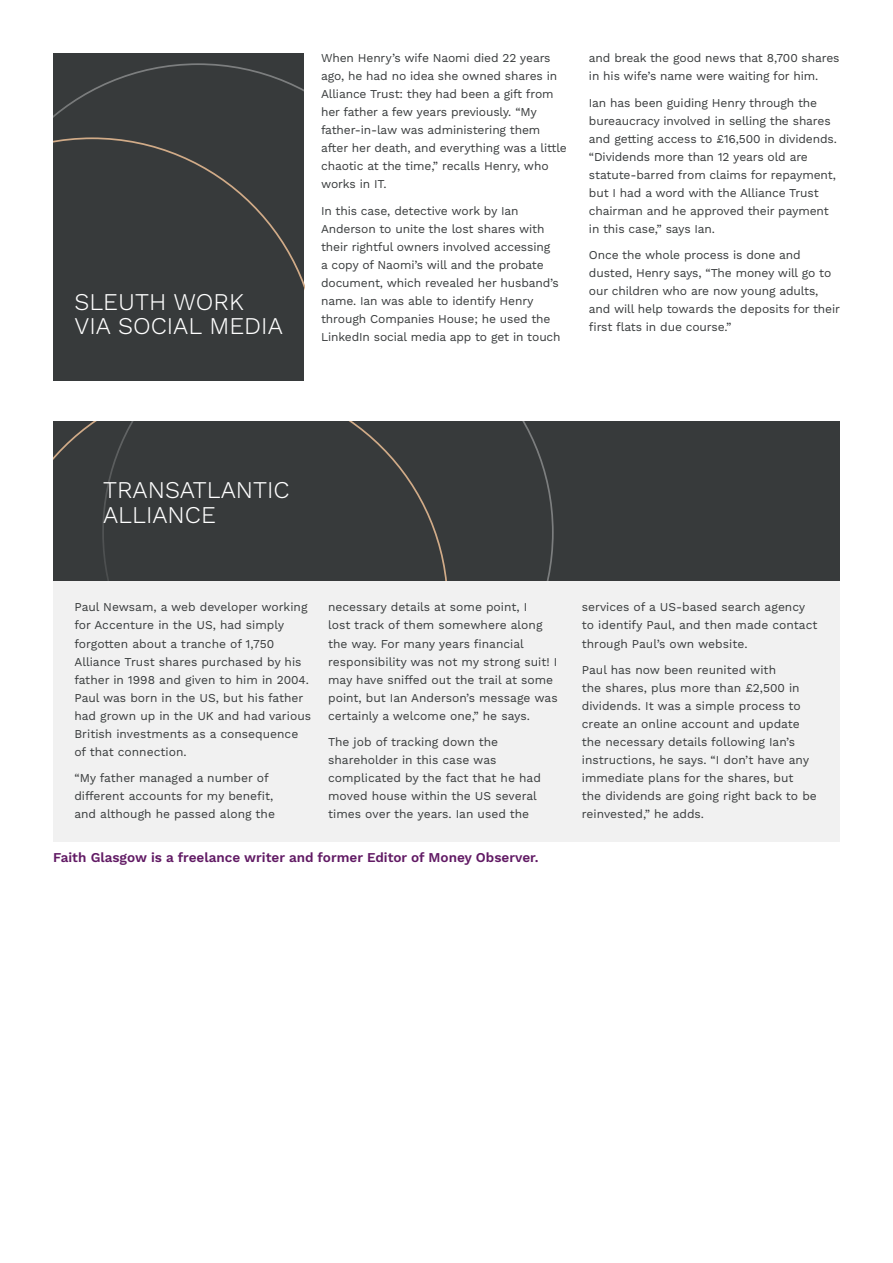
<style>
.page{position:relative;width:893px;height:1263px;background:#fff}
.page>*{position:absolute;margin:0;border:0;box-sizing:border-box;transform-origin:0 0}
.t1{font:300 24px/24px "Work Sans";color:#fff}
.t2{font:600 13.5px "Work Sans";color:#611a64}
.t3{font:12px/18px "Work Sans";letter-spacing:-.01em;color:#373a3b}
</style>
<div class="page">
<div style="left:53px;top:422px;width:787px;height:159px;background:#373a3b"></div>
<svg style="left:523px;top:422px;width:31px;height:159px"></svg>
<svg style="left:53px;top:422px;width:394px;height:159px"></svg>
<div style="left:53px;top:581px;width:787px;height:260px;background:#f1f1f1"></div>
<div style="left:53px;top:53px;width:251px;height:327px;background:#373a3b"></div>
<svg style="left:53px;top:63px;width:251px;height:55px"></svg>
<svg style="left:53px;top:137px;width:251px;height:151px"></svg>
<h1 class="t1" style="left:74px;top:291px;width:210px">SLEUTH WORK<br>VIA SOCIAL MEDIA</h1>
<p class="t3" style="left:321px;top:50px;width:247px">When Henry’s wife Naomi died 22 years ago, he had no idea she owned shares in Alliance Trust: they had been a gift from her father a few years previously. “My father-in-law was administering them after her death, and everything was a little chaotic at the time,” recalls Henry, who works in IT.</p>
<p class="t3" style="left:321px;top:202px;width:241px">In this case, detective work by Ian Anderson to unite the lost shares with their rightful owners involved accessing<br>a copy of Naomi’s will and the probate document, which revealed her husband’s name. Ian was able to identify Henry through Companies House; he used the LinkedIn social media app to get in touch</p>
<p class="t3" style="left:589px;top:50px;width:252px">and break the good news that 8,700 shares in his wife’s name were waiting for him.</p>
<p class="t3" style="left:589px;top:94px;width:249px">Ian has been guiding Henry through the bureaucracy involved in selling the shares and getting access to £16,500 in dividends. “Dividends more than 12 years old are statute-barred from claims for repayment, but I had a word with the Alliance Trust chairman and he approved their payment in this case,” says Ian.</p>
<p class="t3" style="left:589px;top:247px;width:253px">Once the whole process is done and dusted, Henry says, “The money will go to our children who are now young adults, and will help towards the deposits for their first flats in due course.”</p>
<h1 class="t1" style="left:103px;top:479px;width:188px">TRANSATLANTIC<br>ALLIANCE</h1>
<p class="t3" style="left:74px;top:599px;width:238px">Paul Newsam, a web developer working for Accenture in the US, had simply forgotten about a tranche of 1,750<br>Alliance Trust shares purchased by his father in 1998 and given to him in 2004.<br>Paul was born in the US, but his father had grown up in the UK and had various British investments as a consequence of that connection.</p>
<p class="t3" style="left:74px;top:769px;width:202px">“My father managed a number of different accounts for my benefit, and although he passed along the</p>
<p class="t3" style="left:328px;top:599px;width:231px">necessary details at some point, I<br>lost track of them somewhere along the way. For many years financial responsibility was not my strong suit! I may have sniffed out the trail at some point, but Ian Anderson’s message was certainly a welcome one,” he says.</p>
<p class="t3" style="left:328px;top:733px;width:214px">The job of tracking down the shareholder in this case was complicated by the fact that he had moved house within the US several times over the years. Ian used the</p>
<p class="t2" style="left:53px;top:850px;width:487px">Faith Glasgow is a freelance writer and former Editor of Money Observer.</p>
<p class="t3" style="left:582px;top:599px;width:237px">services of a US-based search agency to identify Paul, and then made contact through Paul’s own website.</p>
<p class="t3" style="left:582px;top:661px;width:236px">Paul has now been reunited with<br>the shares, plus more than £2,500 in dividends. It was a simple process to create an online account and update the necessary details following Ian’s instructions, he says. “I don’t have any immediate plans for the shares, but<br>the dividends are going right back to be reinvested,” he adds.</p>
</div>
